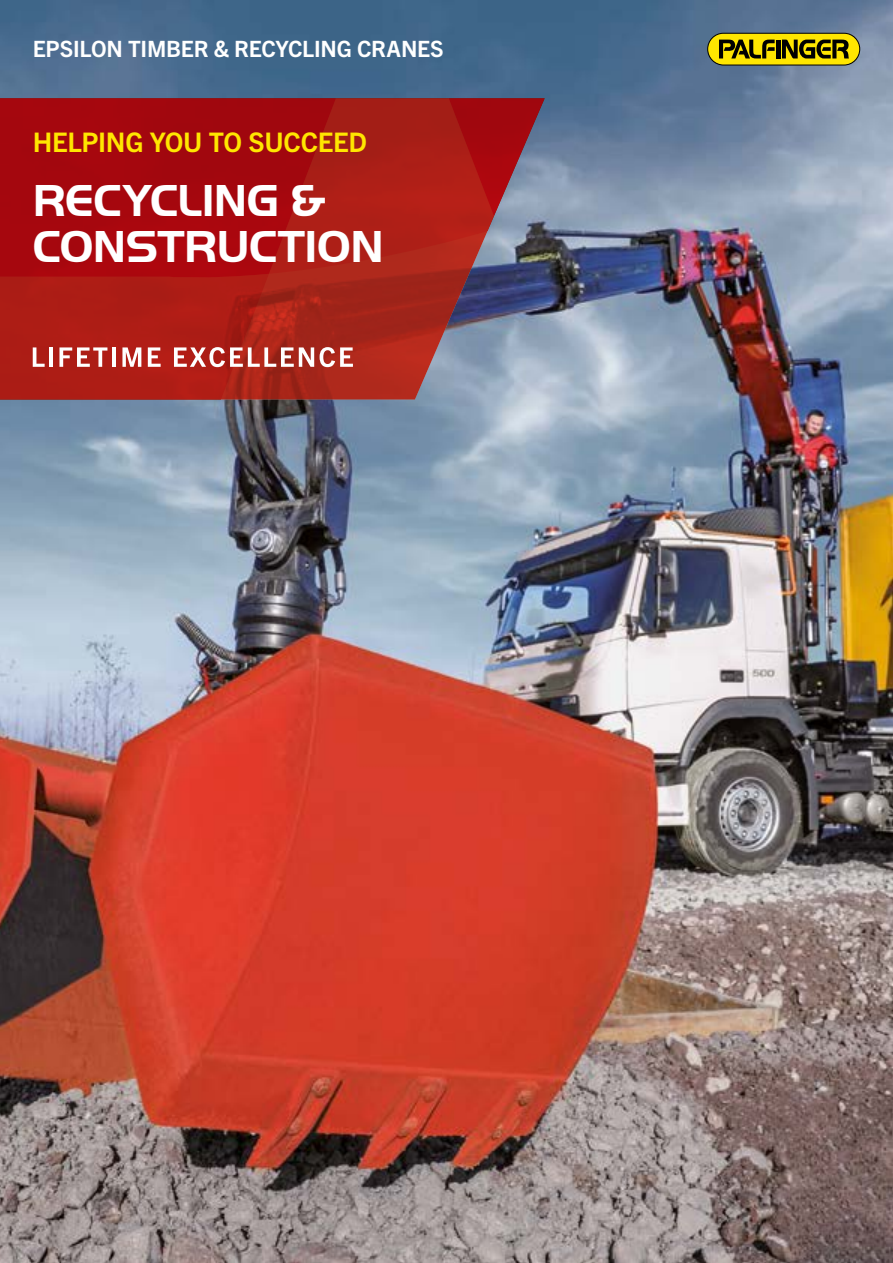
<style>
.page{position:relative;width:893px;height:1263px;background:#fff}
.page>*{position:absolute;margin:0;border:0;box-sizing:border-box;transform-origin:0 0}
.t1{font:46.5px/46.5px "Palfinger Handel Versalien";letter-spacing:-.01em;color:#fff}
.t2{font:700 27px "Trade Gothic Next LT Pro";letter-spacing:-.015em;color:#ffe600}
.t3{font:700 22.5px "Trade Gothic Next LT Pro";letter-spacing:-.01em;color:#fff}
</style>
<div class="page">
<img style="left:0;top:0;width:893px;height:1263px">
<svg style="left:707px;top:33px;width:153px;height:33px;background:#9e9109"></svg>
<svg style="left:498px;top:280px;width:47px;height:120px;background:#8391ad"></svg>
<svg style="left:498px;top:98px;width:47px;height:182px;background:#815d6f"></svg>
<svg style="left:0;top:98px;width:498px;height:302px;background:#a71f1f"></svg>
<p class="t3" style="left:33px;top:34px;width:413px">EPSILON TIMBER &amp; RECYCLING CRANES</p>
<p class="t2" style="left:33px;top:123px;width:336px">HELPING YOU TO SUCCEED</p>
<h1 class="t1" style="left:33px;top:177px;width:352px">RECYCLING &amp;<br>CONSTRUCTION</h1>
</div>
